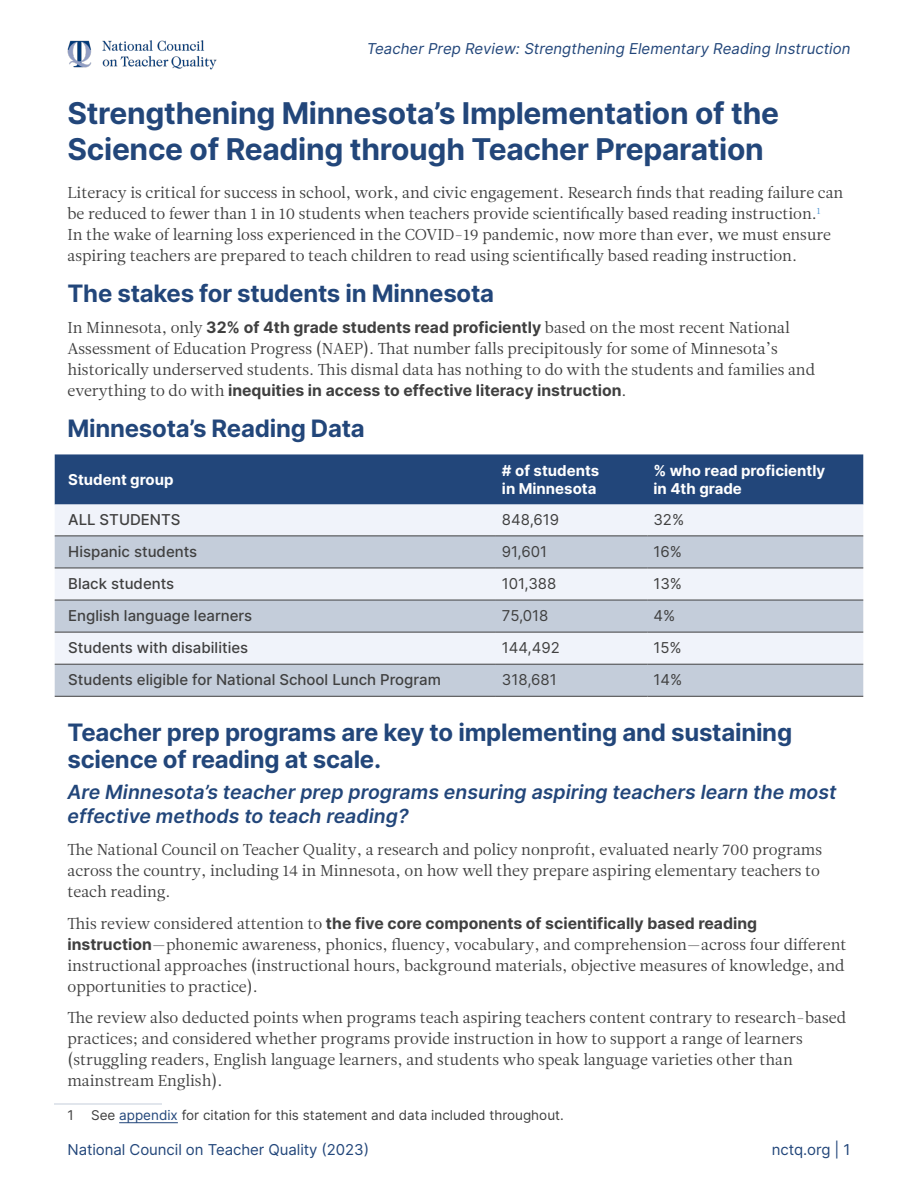
<style>
.page{position:relative;width:918px;height:1188px;background:#fff}
.page>*{position:absolute;margin:0;border:0;box-sizing:border-box;transform-origin:0 0}
.t1{font:700 30px/36px "Inter";letter-spacing:-.01em;color:#22467a}
.t2{font:700 24px/27px "Inter";letter-spacing:-.01em;color:#22467a}
.t3{font:italic 600 19.5px/24px "Inter";color:#22467a}
.t4{font:15.75px/21px "Leitura News Roman 1";color:#404040}
.table_row_title{font:500 15px "Inter";color:#404040}
.column_heading_larger{font:700 15px/18px "Inter";color:#fff}
.t5{font:italic 15px "Inter";color:#22467a}
.Table_text{font:15px "Inter";color:#404040}
.t6{font:15px "Inter";letter-spacing:-.005em;color:#22467a}
.footnote{font:13.5px "Inter";color:#404040}
.s1{font-family:"Inter";font-weight:700}
.s2{color:#22467a}
</style>
<div class="page">
<img style="left:67px;top:40px;width:150px;height:30px">
<div style="left:55px;top:454px;width:808px;height:51px;background:#22467a"></div>
<div style="left:55px;top:505px;width:808px;height:31px;background:#f0f3fa"></div>
<svg style="left:55px;top:537px;width:808px;height:159px;fill:#c4cdda"></svg>
<hr style="left:55px;top:536px;width:441px;height:1px;background:#404040">
<hr style="left:496px;top:536px;width:151px;height:1px;background:#404040">
<hr style="left:647px;top:536px;width:216px;height:1px;background:#404040">
<hr style="left:55px;top:568px;width:441px;height:1px;background:#404040">
<hr style="left:496px;top:568px;width:151px;height:1px;background:#404040">
<hr style="left:647px;top:568px;width:216px;height:1px;background:#404040">
<hr style="left:55px;top:600px;width:441px;height:1px;background:#404040">
<hr style="left:496px;top:600px;width:151px;height:1px;background:#404040">
<hr style="left:647px;top:600px;width:216px;height:1px;background:#404040">
<hr style="left:55px;top:632px;width:441px;height:1px;background:#404040">
<hr style="left:496px;top:632px;width:151px;height:1px;background:#404040">
<hr style="left:647px;top:632px;width:216px;height:1px;background:#404040">
<hr style="left:55px;top:664px;width:441px;height:1px;background:#404040">
<hr style="left:496px;top:664px;width:151px;height:1px;background:#404040">
<hr style="left:647px;top:664px;width:216px;height:1px;background:#404040">
<hr style="left:55px;top:696px;width:441px;height:1px;background:#404040">
<hr style="left:496px;top:696px;width:151px;height:1px;background:#404040">
<hr style="left:647px;top:696px;width:216px;height:1px;background:#404040">
<hr style="left:54px;top:1104px;width:108px;height:1px;background:#c4cdda">
<hr style="left:119px;top:1122px;width:59px;height:1px;background:#22467a">
<p class="t5" style="left:367px;top:38px;width:485px">Teacher Prep Review: Strengthening Elementary Reading Instruction</p>
<h1 class="t1" style="left:68px;top:94px;width:713px">Strengthening Minnesota’s Implementation of the<br>Science of Reading through Teacher Preparation</h1>
<p class="t4" style="left:68px;top:182px;width:777px">Literacy is critical for success in school, work, and civic engagement. Research finds that reading failure can be reduced to fewer than 1 in 10 students when teachers provide scientifically based reading instruction.<sup>1<br></sup>In the wake of learning loss experienced in the COVID-19 pandemic, now more than ever, we must ensure aspiring teachers are prepared to teach children to read using scientifically based reading instruction.</p>
<h2 class="t2" style="left:68px;top:279px;width:428px">The stakes for students in Minnesota</h2>
<p class="t4" style="left:68px;top:318px;width:749px">In Minnesota, only <span class="s1">32% of 4th grade students read proficiently</span> based on the most recent National Assessment of Education Progress (NAEP). That number falls precipitously for some of Minnesota’s historically underserved students. This dismal data has nothing to do with the students and families and everything to do with <span class="s1">inequities in access to effective literacy instruction</span>.</p>
<h2 class="t2" style="left:68px;top:414px;width:299px">Minnesota’s Reading Data</h2>
<p class="column_heading_larger" style="left:68px;top:470px;width:107px">Student group</p>
<p class="column_heading_larger" style="left:502px;top:461px;width:99px"># of students in Minnesota</p>
<p class="column_heading_larger" style="left:653px;top:461px;width:173px">% who read proficiently in 4th grade</p>
<p class="table_row_title" style="left:68px;top:509px;width:114px">ALL STUDENTS</p>
<p class="Table_text" style="left:502px;top:509px;width:59px">848,619</p>
<p class="Table_text" style="left:653px;top:509px;width:32px">32%</p>
<p class="table_row_title" style="left:68px;top:541px;width:131px">Hispanic students</p>
<p class="Table_text" style="left:502px;top:541px;width:47px">91,601</p>
<p class="Table_text" style="left:653px;top:541px;width:30px">16%</p>
<p class="table_row_title" style="left:68px;top:573px;width:108px">Black students</p>
<p class="Table_text" style="left:502px;top:573px;width:56px">101,388</p>
<p class="Table_text" style="left:653px;top:573px;width:30px">13%</p>
<p class="table_row_title" style="left:68px;top:605px;width:186px">English language learners</p>
<p class="Table_text" style="left:502px;top:605px;width:48px">75,018</p>
<p class="Table_text" style="left:653px;top:605px;width:23px">4%</p>
<p class="table_row_title" style="left:68px;top:637px;width:182px">Students with disabilities</p>
<p class="Table_text" style="left:502px;top:637px;width:59px">144,492</p>
<p class="Table_text" style="left:653px;top:637px;width:30px">15%</p>
<p class="table_row_title" style="left:68px;top:669px;width:374px">Students eligible for National School Lunch Program</p>
<p class="Table_text" style="left:502px;top:669px;width:56px">318,681</p>
<p class="Table_text" style="left:653px;top:669px;width:30px">14%</p>
<p class="t2" style="left:68px;top:718px;width:726px">Teacher prep programs are key to implementing and sustaining science of reading at scale.</p>
<h3 class="t3" style="left:68px;top:779px;width:771px">Are Minnesota’s teacher prep programs ensuring aspiring teachers learn the most effective methods to teach reading?</h3>
<p class="t4" style="left:68px;top:839px;width:756px">The National Council on Teacher Quality, a research and policy nonprofit, evaluated nearly 700 programs across the country, including 14 in Minnesota, on how well they prepare aspiring elementary teachers to teach reading.</p>
<p class="t4" style="left:68px;top:913px;width:781px">This review considered attention to <span class="s1">the five core components of scientifically based reading instruction</span>—phonemic awareness, phonics, fluency, vocabulary, and comprehension—across four different instructional approaches (instructional hours, background materials, objective measures of knowledge, and opportunities to practice).</p>
<p class="t4" style="left:68px;top:1008px;width:780px">The review also deducted points when programs teach aspiring teachers content contrary to research-based practices; and considered whether programs provide instruction in how to support a range of learners (struggling readers, English language learners, and students who speak language varieties other than mainstream English).</p>
<p class="footnote" style="left:68px;top:1106px;width:8px">1</p>
<p class="footnote" style="left:91px;top:1106px;width:474px">See <span class="s2">appendix</span> for citation for this statement and data included throughout.</p>
<p class="t6" style="left:68px;top:1139px;width:303px">National Council on Teacher Quality (2023)</p>
<p class="t6" style="left:772px;top:1139px;width:80px">nctq.org | 1</p>
</div>
